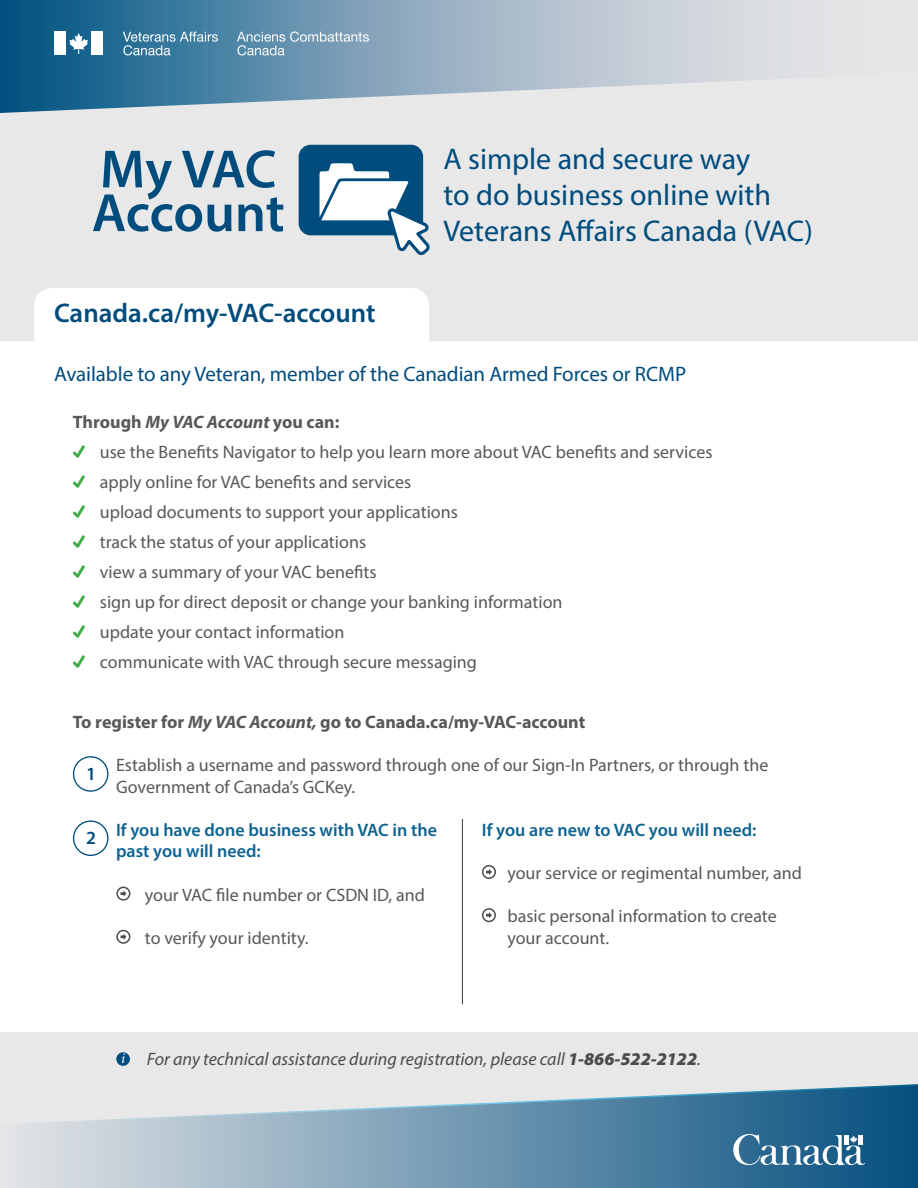
<style>
.page{position:relative;width:918px;height:1188px;background:#fff}
.page>*{position:absolute;margin:0;border:0;box-sizing:border-box;transform-origin:0 0}
.t1{font:30px/36px "Myriad Pro";color:#004c7d}
.t2{font:600 27px "Myriad Pro";color:#004c7d}
.t3{font:21px "Myriad Pro";letter-spacing:-.005em;color:#004c7d}
.t4{font:600 18.6px "Myriad Pro";color:#004c7d}
.t5{font:18px/30px "Myriad Pro";color:#57585a}
.t6{font:600 18px/21.6px "Myriad Pro";color:#0e6391}
.t7{font:italic 18px "Myriad Pro";color:#4b4c4d}
.t8{font:700 18px "Myriad Pro";color:#57585a}
.s1{font-weight:700}
.s2{font-weight:700;font-style:italic}
.s3{font-style:italic}
.s4{font-family:"Minion Pro";font-size:15px;color:#fff}
.s5{font-weight:900}
</style>
<div class="page">
<div style="left:0;top:1032px;width:918px;height:156px;background:#e8e8e9"></div>
<svg style="left:0;top:114px;width:918px;height:227px;background:#eaeaeb"></svg>
<svg style="left:27px;top:1084px;width:891px;height:104px"></svg>
<svg style="left:0;top:0;width:918px;height:114px;background:#9bb4c6"></svg>
<svg style="left:93px;top:150px;width:190px;height:82px;background:#9ab3c4"></svg>
<div style="left:304px;top:150px;width:113px;height:80px;background:#004c7d;border-radius:6px"></div>
<div style="left:299px;top:145px;width:124px;height:90px;border:11px solid #004c7d;border-radius:6px"></div>
<svg style="left:320px;top:163px;width:113px;height:95px"></svg>
<svg style="left:123px;top:32px;width:95px;height:23px;background:#5e92af"></svg>
<svg style="left:237px;top:32px;width:132px;height:23px;background:#85a7be"></svg>
<div style="left:54px;top:32px;width:12px;height:23px;background:#fff"></div>
<div style="left:92px;top:32px;width:11px;height:23px;background:#fff"></div>
<svg style="left:69px;top:33px;width:19px;height:21px"></svg>
<svg style="left:733px;top:1134px;width:132px;height:31px;background:#5f8eac"></svg>
<svg style="left:73px;top:445px;width:12px;height:13px"></svg>
<svg style="left:73px;top:475px;width:12px;height:13px"></svg>
<svg style="left:73px;top:505px;width:12px;height:13px"></svg>
<svg style="left:73px;top:535px;width:12px;height:13px"></svg>
<svg style="left:73px;top:565px;width:12px;height:13px"></svg>
<svg style="left:73px;top:595px;width:12px;height:13px"></svg>
<svg style="left:73px;top:625px;width:12px;height:13px"></svg>
<svg style="left:73px;top:655px;width:12px;height:13px"></svg>
<svg style="left:121px;top:891px;width:5px;height:6px"></svg>
<div style="left:116px;top:887px;width:14px;height:14px;border:2px solid #4b4c4d;border-radius:50%"></div>
<svg style="left:121px;top:934px;width:5px;height:6px"></svg>
<div style="left:116px;top:930px;width:14px;height:14px;border:2px solid #4b4c4d;border-radius:50%"></div>
<svg style="left:486px;top:869px;width:6px;height:6px"></svg>
<div style="left:482px;top:865px;width:14px;height:14px;border:2px solid #4b4c4d;border-radius:50%"></div>
<svg style="left:486px;top:912px;width:6px;height:6px"></svg>
<div style="left:482px;top:908px;width:14px;height:14px;border:2px solid #4b4c4d;border-radius:50%"></div>
<hr style="left:462px;top:819px;width:1px;height:185px;background:#4b4c4d">
<div style="left:73px;top:820px;width:35px;height:36px;border:1px solid #004c7d;border-radius:50%"></div>
<div style="left:73px;top:756px;width:35px;height:36px;border:1px solid #004c7d;border-radius:50%"></div>
<div style="left:116px;top:1052px;width:14px;height:14px;background:#004c7d;border-radius:50%"></div>
<h2 class="t2" style="left:54px;top:296px;width:323px">Canada.ca/my-VAC-account</h2>
<h1 class="t1" style="left:444px;top:140px;width:371px">A simple and secure way<br>to do business online with<br>Veterans Affairs Canada (VAC)</h1>
<p class="t3" style="left:54px;top:361px;width:634px">Available to any Veteran, member of the Canadian Armed Forces or RCMP</p>
<p class="t5" style="left:100px;top:406px;width:614px;text-indent:-27px"><span class="s1">Through</span> <span class="s2">My VAC Account</span> <span class="s1">you can:<br></span>use the Benefits Navigator to help you learn more about VAC benefits and services apply online for VAC benefits and services<br>upload documents to support your applications<br>track the status of your applications<br>view a summary of your VAC benefits<br>sign up for direct deposit or change your banking information<br>update your contact information<br>communicate with VAC through secure messaging</p>
<p class="t8" style="left:73px;top:710px;width:514px">To register for <span class="s3">My VAC Account,</span> go to Canada.ca/my-VAC-account</p>
<p class="t5" style="left:116px;top:754px;width:654px;line-height:21.6px">Establish a username and password through one of our Sign-In Partners, or through the<br>Government of Canada’s GCKey.</p>
<p class="t6" style="left:116px;top:818px;width:323px">If you have done business with VAC in the past you will need:</p>
<p class="t5" style="left:145px;top:879px;width:282px">your VAC file number or CSDN ID, and</p>
<p class="t5" style="left:145px;top:922px;width:165px">to verify your identity.</p>
<p class="t4" style="left:86px;top:762px;width:11px">1</p>
<p class="t6" style="left:482px;top:819px;width:276px">If you are new to VAC you will need:</p>
<p class="t5" style="left:507px;top:858px;width:296px">your service or regimental number, and</p>
<p class="t5" style="left:507px;top:905px;width:271px;line-height:21.6px">basic personal information to create your account.</p>
<p class="t4" style="left:86px;top:826px;width:11px">2</p>
<p class="t7" style="left:121px;top:1048px;width:581px"><span class="s4">i</span> For any technical assistance during registration, please call <span class="s5">1-866-522-2122</span>.</p>
</div>
